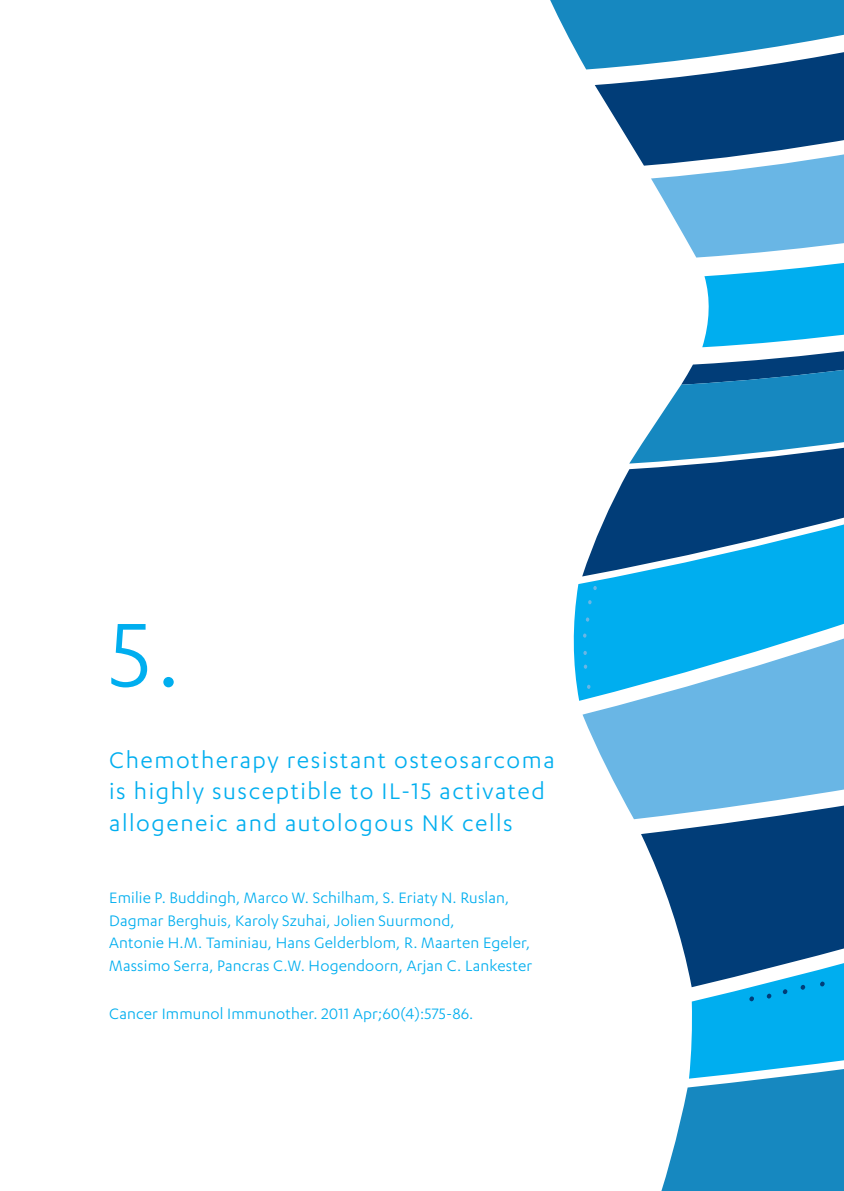
<style>
.page{position:relative;width:844px;height:1191px;background:#fff}
.page>*{position:absolute;margin:0;border:0;box-sizing:border-box;transform-origin:0 0}
.Chapter_title{font:105px "Karbon";color:#00aeef}
.Chapter_title-2{font:26.25px/31.5px "Karbon";letter-spacing:.06em;color:#00aeef}
.Author_List{font:17.5px/22.8px "Karbon";letter-spacing:.01em;color:#00aeef}
.Journal{font:17.5px "Karbon";letter-spacing:.01em;color:#00aeef}
</style>
<div class="page">
<div style="left:573px;top:576px;width:270px;height:125px;background:#00aeef"></div>
<svg style="left:582px;top:633px;width:261px;height:186px;background:#6cbfea"></svg>
<svg style="left:586px;top:684px;width:4px;height:5px"></svg>
<svg style="left:583px;top:664px;width:4px;height:5px"></svg>
<svg style="left:583px;top:650px;width:4px;height:5px"></svg>
<svg style="left:582px;top:633px;width:4px;height:5px"></svg>
<svg style="left:585px;top:617px;width:4px;height:5px"></svg>
<svg style="left:587px;top:600px;width:4px;height:4px"></svg>
<svg style="left:593px;top:586px;width:3px;height:4px"></svg>
<svg style="left:550px;top:0;width:294px;height:576px"></svg>
<svg style="left:641px;top:802px;width:203px;height:389px"></svg>
<p class="Chapter_title" style="left:109px;top:597px;width:73px">5.</p>
<p class="Chapter_title-2" style="left:109px;top:743px;width:447px">Chemotherapy resistant osteosarcoma is highly susceptible to IL-15 activated allogeneic and autologous NK cells</p>
<p class="Author_List" style="left:109px;top:885px;width:424px">Emilie P. Buddingh, Marco W. Schilham, S. Eriaty N. Ruslan, Dagmar Berghuis, Karoly Szuhai, Jolien Suurmond,<br>Antonie H.M. Taminiau, Hans Gelderblom, R. Maarten Egeler, Massimo Serra, Pancras C.W. Hogendoorn, Arjan C. Lankester</p>
<p class="Journal" style="left:109px;top:1004px;width:365px">Cancer Immunol Immunother. 2011 Apr;60(4):575-86.</p>
</div>
